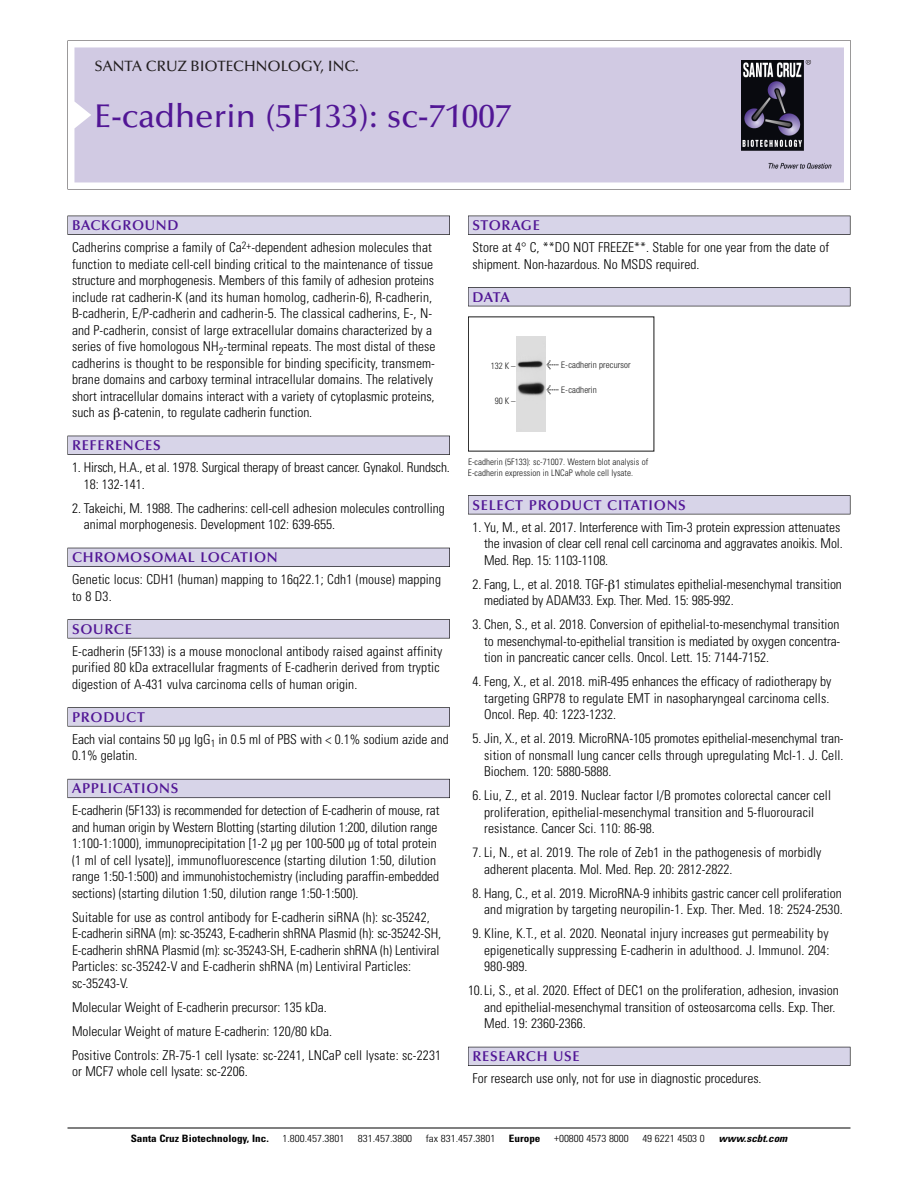
<style>
.page{position:relative;width:918px;height:1188px;background:#fff}
.page>*{position:absolute;margin:0;border:0;box-sizing:border-box;transform-origin:0 0}
.t1{font:500 33px "Optima";color:#511695}
.t2{font:500 15px "Optima";color:#231f20}
.t3{font:600 14.25px "Optima";letter-spacing:.05em;color:#511695}
.t4{font:300 condensed 13.5px/16.5px "Univers";color:#000}
.t5{font:300 condensed 10.2px "Univers";color:#000;scale:1.1 1}
.t6{font:700 condensed 10.2px "Univers";color:#000;scale:1.1 1}
.t7{font:italic 700 condensed 10.2px "Univers";color:#000;scale:1.1 1}
.t8{font:300 condensed 9px/10.5px "Univers";letter-spacing:.005em;color:#191919}
.t9{font:300 condensed 9px "Helvetica Neue";letter-spacing:.015em;color:#191919}
.s1{font-family:"Meta Plus";font-weight:400;font-stretch:normal;font-size:10.5px}
</style>
<div class="page">
<svg style="left:68px;top:40px;width:783px;height:149px"></svg>
<div style="left:74px;top:47px;width:770px;height:135px;background:#d1cae3"></div>
<img style="left:741px;top:60px;width:90px;height:108px">
<div style="left:68px;top:216px;width:382px;height:19px;background:#535256"></div>
<div style="left:68px;top:216px;width:381px;height:18px;background:#d7d4e8"></div>
<div style="left:68px;top:436px;width:382px;height:19px;background:#525156"></div>
<div style="left:68px;top:436px;width:381px;height:18px;background:#d7d4e8"></div>
<div style="left:68px;top:548px;width:382px;height:19px;background:#515057"></div>
<div style="left:68px;top:548px;width:381px;height:18px;background:#d7d4e8"></div>
<div style="left:68px;top:619px;width:382px;height:19px;background:#575659"></div>
<div style="left:68px;top:620px;width:381px;height:18px;background:#d7d4e8"></div>
<svg style="left:68px;top:707px;width:382px;height:20px"></svg>
<div style="left:68px;top:708px;width:381px;height:18px;background:#d7d4e8"></div>
<div style="left:68px;top:779px;width:382px;height:19px;background:#64626c"></div>
<div style="left:68px;top:779px;width:381px;height:18px;background:#d7d4e8"></div>
<div style="left:468px;top:216px;width:382px;height:19px;background:#535256"></div>
<div style="left:468px;top:216px;width:382px;height:18px;background:#d7d4e8"></div>
<div style="left:468px;top:287px;width:382px;height:19px;background:#515155"></div>
<div style="left:468px;top:288px;width:382px;height:18px;background:#d7d4e8"></div>
<div style="left:468px;top:495px;width:382px;height:19px;background:#545357"></div>
<div style="left:468px;top:496px;width:382px;height:18px;background:#d7d4e8"></div>
<div style="left:468px;top:1047px;width:382px;height:19px;background:#535259"></div>
<div style="left:468px;top:1047px;width:382px;height:18px;background:#d7d4e8"></div>
<hr style="left:68px;top:1128px;width:782px;height:1px;background:#000">
<img style="left:517px;top:336px;width:28px;height:96px">
<p class="t2" style="left:94px;top:60px;width:266px">SANTA CRUZ BIOTECHNOLOGY, INC.</p>
<p class="t1" style="left:94px;top:102px;width:418px">E-cadherin (5F133): sc-71007</p>
<p class="t3" style="left:72px;top:219px;width:108px">BACKGROUND</p>
<p class="t4" style="left:72px;top:240px;width:365px">Cadherins comprise a family of Ca<sup>2+</sup>-dependent adhesion molecules that function to mediate cell-cell binding critical to the maintenance of tissue structure and morphogenesis. Members of this family of adhesion proteins include rat cadherin-K (and its human homolog, cadherin-6), R-cadherin, B-cadherin, E/P-cadherin and cadherin-5. The classical cadherins, E-, N&shy;and P-cadherin, consist of large extracellular domains characterized by a series of five homologous NH<sub>2</sub>-terminal repeats. The most distal of these cadherins is thought to be responsible for binding specificity, transmem&shy;brane domains and carboxy terminal intracellular domains. The relatively short intracellular domains interact with a variety of cytoplasmic proteins, such as -catenin, to regulate cadherin function.</p>
<p class="t3" style="left:72px;top:439px;width:90px">REFERENCES</p>
<p class="t4" style="left:84px;top:460px;width:368px;text-indent:-12px">1. Hirsch, H.A., et al. 1978. Surgical therapy of breast cancer. Gynakol. Rundsch.<br>18: 132-141.</p>
<p class="t4" style="left:84px;top:501px;width:363px;text-indent:-12px">2. Takeichi, M. 1988. The cadherins: cell-cell adhesion molecules controlling animal morphogenesis. Development 102: 639-655.</p>
<p class="t3" style="left:72px;top:551px;width:207px">CHROMOSOMAL LOCATION</p>
<p class="t4" style="left:72px;top:573px;width:371px">Genetic locus: CDH1 (human) mapping to 16q22.1; Cdh1 (mouse) mapping to 8 D3.</p>
<p class="t3" style="left:72px;top:623px;width:61px">SOURCE</p>
<p class="t4" style="left:72px;top:644px;width:372px">E-cadherin (5F133) is a mouse monoclonal antibody raised against affinity purified 80 kDa extracellular fragments of E-cadherin derived from tryptic digestion of A-431 vulva carcinoma cells of human origin.</p>
<p class="t3" style="left:72px;top:711px;width:74px">PRODUCT</p>
<p class="t4" style="left:72px;top:732px;width:378px">Each vial contains 50 µg IgG<sub>1</sub> in 0.5 ml of PBS with &lt; 0.1% sodium azide and<br>0.1% gelatin.</p>
<p class="t3" style="left:72px;top:783px;width:108px">APPLICATIONS</p>
<p class="t4" style="left:72px;top:804px;width:369px">E-cadherin (5F133) is recommended for detection of E-cadherin of mouse, rat and human origin by Western Blotting (starting dilution 1:200, dilution range 1:100-1:1000), immunoprecipitation [1-2 µg per 100-500 µg of total protein (1 ml of cell lysate)], immunofluorescence (starting dilution 1:50, dilution range 1:50-1:500) and immunohistochemistry (including paraffin-embedded sections) (starting dilution 1:50, dilution range 1:50-1:500).</p>
<p class="t4" style="left:72px;top:910px;width:371px">Suitable for use as control antibody for E-cadherin siRNA (h): sc-35242, E-cadherin siRNA (m): sc-35243, E-cadherin shRNA Plasmid (h): sc-35242-SH, E-cadherin shRNA Plasmid (m): sc-35243-SH, E-cadherin shRNA (h) Lentiviral Particles: sc-35242-V and E-cadherin shRNA (m) Lentiviral Particles: sc-35243-V.</p>
<p class="t4" style="left:72px;top:1000px;width:256px">Molecular Weight of E-cadherin precursor: 135 kDa.</p>
<p class="t4" style="left:72px;top:1024px;width:262px">Molecular Weight of mature E-cadherin: 120/80 kDa.</p>
<p class="t4" style="left:72px;top:1048px;width:371px">Positive Controls: ZR-75-1 cell lysate: sc-2241, LNCaP cell lysate: sc-2231 or MCF7 whole cell lysate: sc-2206.</p>
<p class="t3" style="left:473px;top:219px;width:69px">STORAGE</p>
<p class="t4" style="left:473px;top:240px;width:358px">Store at 4° C, **DO NOT FREEZE**. Stable for one year from the date of shipment. Non-hazardous. No MSDS required.</p>
<p class="t3" style="left:473px;top:291px;width:39px">DATA</p>
<p class="t8" style="left:491px;top:362px;width:26px">132 K –</p>
<p class="t8" style="left:495px;top:396px;width:22px">90K–</p>
<p class="t9" style="left:546px;top:362px;width:86px"><span class="s1">&lt;</span> E-cadherin precursor</p>
<p class="t9" style="left:546px;top:386px;width:52px"><span class="s1">&lt;</span> E-cadherin</p>
<p class="t8" style="left:468px;top:458px;width:182px">E-cadherin (5F133): sc-71007. Western blot analysis of<br>E-cadherin expression in LNCaP whole cell lysate.</p>
<p class="t3" style="left:473px;top:499px;width:215px">SELECT PRODUCT CITATIONS</p>
<p class="t4" style="left:484px;top:520px;width:360px;text-indent:-12px">1. Yu, M., et al. 2017. Interference with Tim-3 protein expression attenuates the invasion of clear cell renal cell carcinoma and aggravates anoikis. Mol.<br>Med. Rep. 15: 1103-1108.</p>
<p class="t4" style="left:484px;top:577px;width:359px;text-indent:-12px">2. Fang, L., et al. 2018. TGF- 1 stimulates epithelial-mesenchymal transition mediated by ADAM33. Exp. Ther. Med. 15: 985-992.</p>
<p class="t4" style="left:484px;top:618px;width:358px;text-align:justify;text-indent:-12px">3. Chen, S., et al. 2018. Conversion of epithelial-to-mesenchymal transition to mesenchymal-to-epithelial transition is mediated by oxygen concentra&shy;tion in pancreatic cancer cells. Oncol. Lett. 15: 7144-7152.</p>
<p class="t4" style="left:484px;top:675px;width:349px;text-indent:-12px">4. Feng, X., et al. 2018. miR-495 enhances the efficacy of radiotherapy by targeting GRP78 to regulate EMT in nasopharyngeal carcinoma cells.<br>Oncol. Rep. 40: 1223-1232.</p>
<p class="t4" style="left:484px;top:732px;width:361px;text-align:justify;text-indent:-12px">5. Jin, X., et al. 2019. MicroRNA-105 promotes epithelial-mesenchymal tran&shy;sition of nonsmall lung cancer cells through upregulating Mcl-1. J. Cell.<br>Biochem. 120: 5880-5888.</p>
<p class="t4" style="left:484px;top:789px;width:348px;text-indent:-12px">6. Liu, Z., et al. 2019. Nuclear factor I/B promotes colorectal cancer cell proliferation, epithelial-mesenchymal transition and 5-fluorouracil resistance. Cancer Sci. 110: 86-98.</p>
<p class="t4" style="left:484px;top:846px;width:339px;text-indent:-12px">7. Li, N., et al. 2019. The role of Zeb1 in the pathogenesis of morbidly adherent placenta. Mol. Med. Rep. 20: 2812-2822.</p>
<p class="t4" style="left:473px;top:886px;width:372px;text-align:right">8. Hang, C., et al. 2019. MicroRNA-9 inhibits gastric cancer cell proliferation and migration by targeting neuropilin-1. Exp. Ther. Med. 18: 2524-2530.</p>
<p class="t4" style="left:484px;top:927px;width:347px;text-align:justify;text-indent:-12px">9. Kline, K.T., et al. 2020. Neonatal injury increases gut permeability by epigenetically suppressing E-cadherin in adulthood. J. Immunol. 204:<br>980-989.</p>
<p class="t4" style="left:484px;top:984px;width:356px;text-indent:-16px">10.Li, S., et al. 2020. Effect of DEC1 on the proliferation, adhesion, invasion and epithelial-mesenchymal transition of osteosarcoma cells. Exp. Ther.<br>Med. 19: 2360-2366.</p>
<p class="t3" style="left:473px;top:1050px;width:109px">RESEARCH USE</p>
<p class="t4" style="left:473px;top:1072px;width:291px">For research use only, not for use in diagnostic procedures.</p>
<p class="t6" style="left:131px;top:1135px;width:127px">Santa Cruz Biotechnology, Inc.</p>
<p class="t5" style="left:282px;top:1135px;width:58px">1.800.457.3801</p>
<p class="t5" style="left:358px;top:1135px;width:51px">831.457.3800</p>
<p class="t5" style="left:426px;top:1135px;width:65px">fax 831.457.3801</p>
<p class="t6" style="left:509px;top:1135px;width:30px">Europe</p>
<p class="t5" style="left:554px;top:1135px;width:69px">+00800 4573 8000</p>
<p class="t5" style="left:642px;top:1135px;width:58px">49 6221 4503 0</p>
<p class="t7" style="left:719px;top:1135px;width:66px">www.scbt.com</p>
</div>
